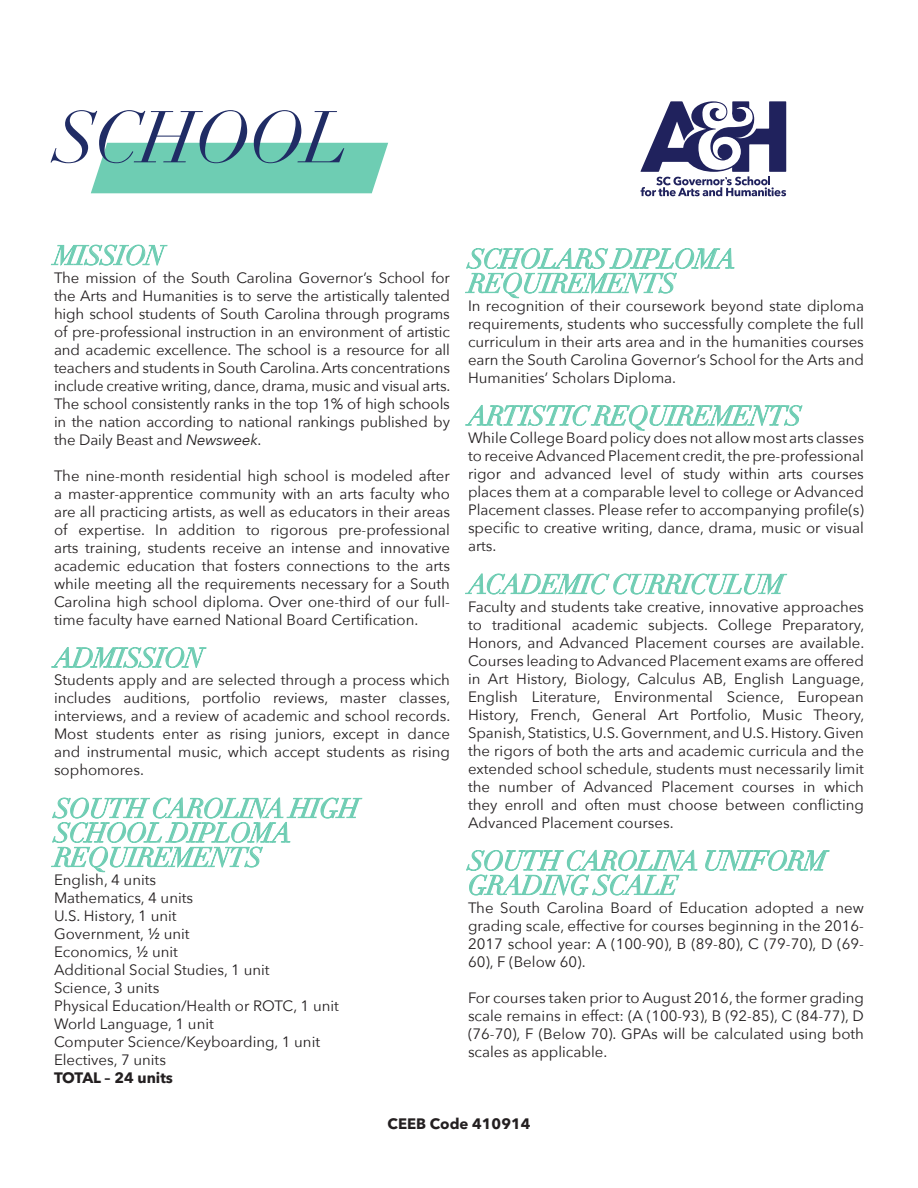
<style>
.page{position:relative;width:918px;height:1188px;background:#fff}
.page>*{position:absolute;margin:0;border:0;box-sizing:border-box;transform-origin:0 0}
.t1{font:italic 72px "Didot";letter-spacing:-.025em;color:#202c65}
.t2{font:italic 27px "Didot";letter-spacing:-.035em;color:#6ecdb3}
.t3{font:15px/18px "Avenir Next";color:#231f20;text-align:justify}
.t4{font:700 15px "Avenir Next LT Pro";color:#231f20}
.s1{font-style:italic}
</style>
<div class="page">
<svg style="left:51px;top:245px;width:116px;height:20px"></svg>
<svg style="left:51px;top:647px;width:155px;height:21px"></svg>
<svg style="left:51px;top:797px;width:311px;height:75px"></svg>
<svg style="left:465px;top:248px;width:269px;height:50px"></svg>
<svg style="left:465px;top:405px;width:337px;height:25px"></svg>
<svg style="left:465px;top:573px;width:322px;height:21px"></svg>
<svg style="left:706px;top:850px;width:123px;height:21px"></svg>
<svg style="left:467px;top:849px;width:230px;height:46px"></svg>
<div style="left:91px;top:143px;width:297px;height:50px;background:#6ecdb3"></div>
<svg style="left:640px;top:101px;width:146px;height:95px"></svg>
<p class="t1" style="left:54px;top:93px;width:297px">SCHOOL</p>
<p class="t2" style="left:54px;top:239px;width:112px">MISSION</p>
<p class="t3" style="left:54px;top:268px;width:398px">The mission of the South Carolina Governor’s School for the Arts and Humanities is to serve the artistically talented high school students of South Carolina through programs of pre-professional instruction in an environment of artistic and academic excellence. The school is a resource for all teachers and students in South Carolina. Arts concentrations include creative writing, dance, drama, music and visual arts.<br>The school consistently ranks in the top 1% of high schools in the nation according to national rankings published by the Daily Beast and <span class="s1">Newsweek</span>.</p>
<p class="t3" style="left:54px;top:466px;width:398px">The nine-month residential high school is modeled after a master-apprentice community with an arts faculty who are all practicing artists, as well as educators in their areas of expertise. In addition to rigorous pre-professional arts training, students receive an intense and innovative academic education that fosters connections to the arts while meeting all the requirements necessary for a South Carolina high school diploma. Over one-third of our full&shy;time faculty have earned National Board Certification.</p>
<p class="t2" style="left:54px;top:641px;width:151px">ADMISSION</p>
<p class="t3" style="left:54px;top:670px;width:398px">Students apply and are selected through a process which includes auditions, portfolio reviews, master classes, interviews, and a review of academic and school records.<br>Most students enter as rising juniors, except in dance and instrumental music, which accept students as rising sophomores.</p>
<p class="t2" style="left:54px;top:792px;width:307px">SOUTH CAROLINA HIGH</p>
<p class="t2" style="left:54px;top:816px;width:239px">SCHOOL DIPLOMA</p>
<p class="t2" style="left:54px;top:841px;width:210px">REQUIREMENTS</p>
<p class="t3" style="left:54px;top:870px;width:104px">English, 4 units</p>
<p class="t3" style="left:54px;top:888px;width:141px">Mathematics, 4 units</p>
<p class="t3" style="left:54px;top:906px;width:124px">U.S. History, 1 unit</p>
<p class="t3" style="left:54px;top:924px;width:137px">Government, ½ unit</p>
<p class="t3" style="left:54px;top:942px;width:126px">Economics, ½ unit</p>
<p class="t3" style="left:54px;top:960px;width:217px">Additional Social Studies, 1 unit</p>
<p class="t3" style="left:54px;top:978px;width:107px">Science, 3 units</p>
<p class="t3" style="left:54px;top:996px;width:287px">Physical Education/Health or ROTC, 1 unit</p>
<p class="t3" style="left:54px;top:1014px;width:161px">World Language, 1 unit</p>
<p class="t3" style="left:54px;top:1032px;width:268px">Computer Science/Keyboarding, 1 unit</p>
<p class="t3" style="left:54px;top:1050px;width:114px">Electives, 7 units</p>
<p class="t4" style="left:54px;top:1068px;width:121px">TOTAL – 24 units</p>
<p class="t4" style="left:388px;top:1115px;width:144px">CEEB Code 410914</p>
<p class="t2" style="left:468px;top:242px;width:269px">SCHOLARS DIPLOMA</p>
<p class="t2" style="left:468px;top:267px;width:210px">REQUIREMENTS</p>
<p class="t3" style="left:468px;top:296px;width:398px">In recognition of their coursework beyond state diploma requirements, students who successfully complete the full curriculum in their arts area and in the humanities courses earn the South Carolina Governor’s School for the Arts and Humanities’ Scholars Diploma.</p>
<p class="t2" style="left:468px;top:399px;width:335px">ARTISTIC REQUIREMENTS</p>
<p class="t3" style="left:468px;top:428px;width:398px">While College Board policy does not allow most arts classes to receive Advanced Placement credit, the pre-professional rigor and advanced level of study within arts courses places them at a comparable level to college or Advanced Placement classes. Please refer to accompanying profile(s) specific to creative writing, dance, drama, music or visual arts.</p>
<p class="t2" style="left:468px;top:568px;width:318px">ACADEMIC CURRICULUM</p>
<p class="t3" style="left:468px;top:597px;width:398px">Faculty and students take creative, innovative approaches to traditional academic subjects. College Preparatory, Honors, and Advanced Placement courses are available.<br>Courses leading to Advanced Placement exams are offered in Art History, Biology, Calculus AB, English Language, English Literature, Environmental Science, European History, French, General Art Portfolio, Music Theory, Spanish, Statistics, U.S. Government, and U.S. History. Given the rigors of both the arts and academic curricula and the extended school schedule, students must necessarily limit the number of Advanced Placement courses in which they enroll and often must choose between conflicting Advanced Placement courses.</p>
<p class="t2" style="left:468px;top:844px;width:360px">SOUTH CAROLINA UNIFORM</p>
<p class="t2" style="left:468px;top:869px;width:212px">GRADING SCALE</p>
<p class="t3" style="left:468px;top:898px;width:398px">The South Carolina Board of Education adopted a new grading scale, effective for courses beginning in the 2016- 2017 school year: A (100-90), B (89-80), C (79-70), D (69- 60), F (Below 60).</p>
<p class="t3" style="left:468px;top:988px;width:398px">For courses taken prior to August 2016, the former grading scale remains in effect: (A (100-93), B (92-85), C (84-77), D (76-70), F (Below 70). GPAs will be calculated using both scales as applicable.</p>
</div>
